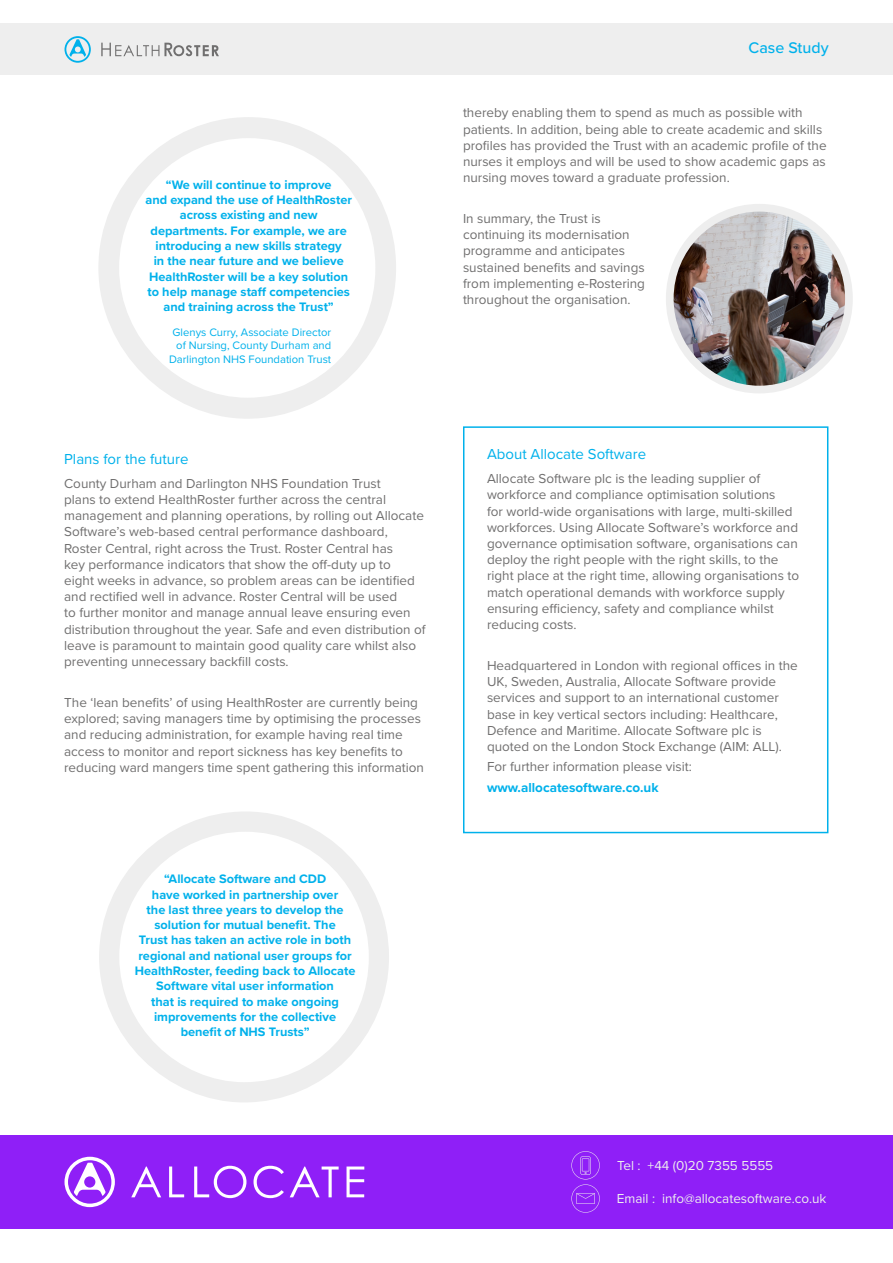
<style>
.page{position:relative;width:893px;height:1263px;background:#fff}
.page>*{position:absolute;margin:0;border:0;box-sizing:border-box;transform-origin:0 0}
.t1{font:500 16.05px "Proxima Nova";color:#00b1eb}
.t2{font:15px "Proxima Nova";color:#00b1eb}
.bullets{font:13.5px/16.2px "Proxima Nova";color:#706f6f}
.t3{font:13.5px "Proxima Nova";color:#eee}
.bullets-2{font:700 13.5px "Proxima Nova";color:#00b1eb}
.t4{font:700 12.75px/15.3px "Proxima Nova";color:#00b1eb;text-align:center}
.t5{font:11.25px/13.5px "Proxima Nova";color:#00b1eb;text-align:right}
</style>
<div class="page">
<div style="left:0;top:24px;width:893px;height:51px;background:#eee"></div>
<svg style="left:99px;top:812px;width:290px;height:290px"></svg>
<div style="left:0;top:1135px;width:893px;height:94px;background:#8f1ff7"></div>
<svg style="left:65px;top:1157px;width:50px;height:50px"></svg>
<svg style="left:131px;top:1166px;width:30px;height:31px"></svg>
<svg style="left:169px;top:1166px;width:15px;height:31px"></svg>
<svg style="left:194px;top:1166px;width:52px;height:32px"></svg>
<svg style="left:253px;top:1166px;width:31px;height:32px"></svg>
<svg style="left:290px;top:1166px;width:49px;height:31px"></svg>
<svg style="left:347px;top:1166px;width:17px;height:31px"></svg>
<svg style="left:65px;top:36px;width:26px;height:27px"></svg>
<svg style="left:101px;top:43px;width:118px;height:13px"></svg>
<svg style="left:571px;top:1151px;width:29px;height:62px"></svg>
<img style="left:670px;top:213px;width:174px;height:173px">
<div style="left:666px;top:204px;width:187px;height:189px;border:8px solid #eee;border-radius:50%"></div>
<div style="left:463px;top:426px;width:365px;height:407px;border:2px solid #00b1eb"></div>
<svg style="left:98px;top:117px;width:298px;height:302px"></svg>
<p class="t4" style="left:166px;top:177px;width:167px">“We will continue to improve</p>
<p class="t4" style="left:145px;top:192px;width:208px">and expand the use of HealthRoster across existing and new departments. For example, we are introducing a new skills strategy<br>in the near future and we believe<br>HealthRoster will be a key solution to help manage staff competencies and training across the Trust”</p>
<p class="t5" style="left:169px;top:324px;width:164px">Glenys Curry, Associate Director of Nursing, County Durham and<br>Darlington NHS Foundation Trust</p>
<p class="t2" style="left:64px;top:448px;width:126px">Plans for the future</p>
<p class="bullets" style="left:64px;top:475px;width:363px">County Durham and Darlington NHS Foundation Trust<br>plans to extend HealthRoster further across the central management and planning operations, by rolling out Allocate Software’s web-based central performance dashboard, Roster Central, right across the Trust. Roster Central has<br>key performance indicators that show the off-duty up to<br>eight weeks in advance, so problem areas can be identified and rectified well in advance. Roster Central will be used<br>to further monitor and manage annual leave ensuring even distribution throughout the year. Safe and even distribution of leave is paramount to maintain good quality care whilst also preventing unnecessary backfill costs.</p>
<p class="bullets" style="left:64px;top:694px;width:361px">The ‘lean benefits’ of using HealthRoster are currently being explored; saving managers time by optimising the processes and reducing administration, for example having real time access to monitor and report sickness has key benefits to reducing ward mangers time spent gathering this information</p>
<p class="t4" style="left:164px;top:871px;width:164px">“Allocate Software and CDD</p>
<p class="t4" style="left:135px;top:886px;width:222px">have worked in partnership over<br>the last three years to develop the solution for mutual benefit. The<br>Trust has taken an active role in both regional and national user groups for HealthRoster, feeding back to Allocate Software vital user information<br>that is required to make ongoing improvements for the collective benefit of NHS Trusts”</p>
<p class="t1" style="left:748px;top:36px;width:82px">Case Study</p>
<p class="bullets" style="left:463px;top:104px;width:365px">thereby enabling them to spend as much as possible with patients. In addition, being able to create academic and skills profiles has provided the Trust with an academic profile of the nurses it employs and will be used to show academic gaps as nursing moves toward a graduate profession.</p>
<p class="bullets" style="left:463px;top:210px;width:184px">In summary, the Trust is continuing its modernisation programme and anticipates sustained benefits and savings from implementing e-Rostering throughout the organisation.</p>
<p class="t2" style="left:487px;top:443px;width:161px">About Allocate Software</p>
<p class="bullets" style="left:487px;top:470px;width:314px">Allocate Software plc is the leading supplier of workforce and compliance optimisation solutions<br>for world-wide organisations with large, multi-skilled workforces. Using Allocate Software’s workforce and governance optimisation software, organisations can deploy the right people with the right skills, to the right place at the right time, allowing organisations to match operational demands with workforce supply ensuring efficiency, safety and compliance whilst reducing costs.</p>
<p class="bullets" style="left:487px;top:657px;width:312px">Headquartered in London with regional offices in the UK, Sweden, Australia, Allocate Software provide services and support to an international customer base in key vertical sectors including: Healthcare, Defence and Maritime. Allocate Software plc is quoted on the London Stock Exchange (AIM: ALL).</p>
<p class="bullets" style="left:487px;top:758px;width:206px">For further information please visit:</p>
<p class="bullets-2" style="left:487px;top:777px;width:173px">www.allocatesoftware.co.uk</p>
<p class="t3" style="left:617px;top:1155px;width:158px">Tel : +44 (0)20 7355 5555</p>
<p class="t3" style="left:617px;top:1188px;width:211px">Email : info@allocatesoftware.co.uk</p>
</div>
